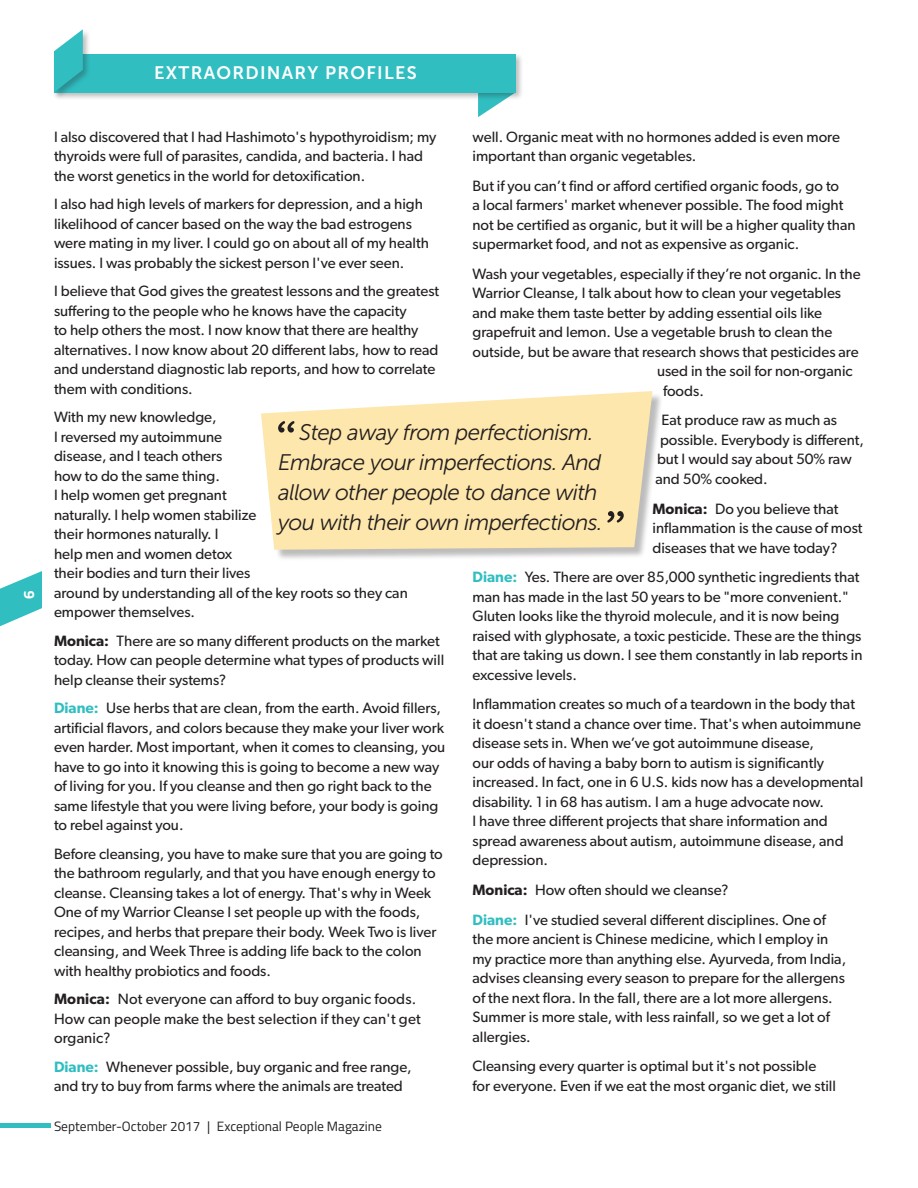
<style>
.page{position:relative;width:918px;height:1188px;background:#fff}
.page>*{position:absolute;margin:0;border:0;box-sizing:border-box;transform-origin:0 0}
.t1{font:italic 22.5px/30px "Museo Sans 300";letter-spacing:-.03em;color:#231f20;text-align:center}
.t2{font:18px "Museo Sans 700";letter-spacing:.07em;color:#fff}
.Interview{font:15px/19.5px "Gibson";color:#231f20}
.Interview_first{font:15px/19.5px "Gibson";color:#231f20}
.t3{font:700 15px "Titillium Web";color:#fff}
.t4{font:13.5px "Titillium Web";color:#231f20}
.s1{font-weight:600}
.s2{font-weight:600;color:#30bec1}
</style>
<div class="page">
<div style="left:0;top:1123px;width:50px;height:5px;background:#30bec1"></div>
<svg style="left:0;top:571px;width:42px;height:55px"></svg>
<svg style="left:478px;top:100px;width:26px;height:17px"></svg>
<div style="left:52px;top:52px;width:472px;height:48px;background:#231f20;opacity:.3"></div>
<div style="left:54px;top:54px;width:461px;height:38px;background:#30bec1"></div>
<div style="left:52px;top:28px;width:39px;height:72px;background:#231f20;opacity:.3"></div>
<svg style="left:54px;top:29px;width:29px;height:63px"></svg>
<div style="left:262px;top:392px;width:402px;height:169px;background:#231f20;opacity:.3"></div>
<svg style="left:261px;top:391px;width:391px;height:159px;background:#fce8b4"></svg>
<svg style="left:278px;top:420px;width:17px;height:13px"></svg>
<svg style="left:607px;top:511px;width:17px;height:12px"></svg>
<p class="t2" style="left:154px;top:63px;width:264px">EXTRAORDINARY PROFILES</p>
<p class="t3" style="left:18px;top:599px;width:10px;rotate:-90deg">6</p>
<p class="Interview_first" style="left:472px;top:126px;width:369px">well. Organic meat with no hormones added is even more important than organic vegetables.</p>
<p class="Interview" style="left:472px;top:176px;width:385px">But if you can’t find or afford certified organic foods, go to<br>a local farmers' market whenever possible. The food might not be certified as organic, but it will be a higher quality than supermarket food, and not as expensive as organic.</p>
<p class="Interview" style="left:472px;top:264px;width:390px">Wash your vegetables, especially if they’re not organic. In the</p>
<p class="Interview" style="left:472px;top:283px;width:370px">Warrior Cleanse, I talk about how to clean your vegetables</p>
<p class="Interview" style="left:472px;top:303px;width:351px">and make them taste better by adding essential oils like</p>
<p class="Interview" style="left:472px;top:322px;width:361px">grapefruit and lemon. Use a vegetable brush to clean the</p>
<p class="Interview" style="left:472px;top:342px;width:388px">outside, but be aware that research shows that pesticides are</p>
<p class="Interview" style="left:657px;top:361px;width:197px">used in the soil for non-organic</p>
<p class="Interview" style="left:663px;top:381px;width:42px">foods.</p>
<p class="Interview" style="left:662px;top:410px;width:177px">Eat produce raw as much as</p>
<p class="Interview" style="left:660px;top:430px;width:205px">possible. Everybody is different,</p>
<p class="Interview" style="left:657px;top:449px;width:196px">but I would say about 50% raw</p>
<p class="Interview" style="left:656px;top:469px;width:114px">and 50% cooked.</p>
<p class="Interview_first" style="left:652px;top:498px;width:212px"><span class="s1">Monica:</span> Do you believe that inflammation is the cause of most diseases that we have today?</p>
<p class="Interview_first" style="left:472px;top:567px;width:392px"><span class="s2">Diane:</span> Yes. There are over 85,000 synthetic ingredients that man has made in the last 50 years to be "more convenient." Gluten looks like the thyroid molecule, and it is now being raised with glyphosate, a toxic pesticide. These are the things that are taking us down. I see them constantly in lab reports in excessive levels.</p>
<p class="Interview" style="left:472px;top:694px;width:392px">Inflammation creates so much of a teardown in the body that it doesn't stand a chance over time. That's when autoimmune disease sets in. When we’ve got autoimmune disease,<br>our odds of having a baby born to autism is significantly increased. In fact, one in 6 U.S. kids now has a developmental disability. 1 in 68 has autism. I am a huge advocate now.<br>I have three different projects that share information and spread awareness about autism, autoimmune disease, and depression.</p>
<p class="Interview_first" style="left:472px;top:880px;width:258px"><span class="s1">Monica:</span> How often should we cleanse?</p>
<p class="Interview_first" style="left:472px;top:909px;width:375px"><span class="s2">Diane:</span> I've studied several different disciplines. One of the more ancient is Chinese medicine, which I employ in my practice more than anything else. Ayurveda, from India, advises cleansing every season to prepare for the allergens of the next flora. In the fall, there are a lot more allergens.<br>Summer is more stale, with less rainfall, so we get a lot of allergies.</p>
<p class="Interview" style="left:472px;top:1056px;width:365px">Cleansing every quarter is optimal but it's not possible for everyone. Even if we eat the most organic diet, we still</p>
<p class="Interview" style="left:54px;top:126px;width:384px">I also discovered that I had Hashimoto's hypothyroidism; my thyroids were full of parasites, candida, and bacteria. I had the worst genetics in the world for detoxification.</p>
<p class="Interview" style="left:54px;top:194px;width:376px">I also had high levels of markers for depression, and a high likelihood of cancer based on the way the bad estrogens were mating in my liver. I could go on about all of my health issues. I was probably the sickest person I've ever seen.</p>
<p class="Interview" style="left:54px;top:281px;width:387px">I believe that God gives the greatest lessons and the greatest suffering to the people who he knows have the capacity<br>to help others the most. I now know that there are healthy alternatives. I now know about 20 different labs, how to read and understand diagnostic lab reports, and how to correlate them with conditions.</p>
<p class="Interview" style="left:54px;top:407px;width:355px">With my new knowledge,<br>I reversed my autoimmune<br>disease, and I teach others<br>how to do the same thing.<br>I help women get pregnant<br>naturally. I help women stabilize<br>their hormones naturally. I<br>help men and women detox<br>their bodies and turn their lives<br>around by understanding all of the key roots so they can empower themselves.</p>
<p class="Interview_first" style="left:54px;top:630px;width:392px"><span class="s1">Monica:</span> There are so many different products on the market today. How can people determine what types of products will help cleanse their systems?</p>
<p class="Interview_first" style="left:54px;top:698px;width:393px"><span class="s2">Diane:</span> Use herbs that are clean, from the earth. Avoid fillers, artificial flavors, and colors because they make your liver work even harder. Most important, when it comes to cleansing, you have to go into it knowing this is going to become a new way of living for you. If you cleanse and then go right back to the same lifestyle that you were living before, your body is going to rebel against you.</p>
<p class="Interview" style="left:54px;top:843px;width:390px">Before cleansing, you have to make sure that you are going to the bathroom regularly, and that you have enough energy to cleanse. Cleansing takes a lot of energy. That's why in Week One of my Warrior Cleanse I set people up with the foods, recipes, and herbs that prepare their body. Week Two is liver cleansing, and Week Three is adding life back to the colon with healthy probiotics and foods.</p>
<p class="Interview_first" style="left:54px;top:989px;width:368px"><span class="s1">Monica:</span> Not everyone can afford to buy organic foods.<br>How can people make the best selection if they can't get organic?</p>
<p class="Interview_first" style="left:54px;top:1056px;width:359px"><span class="s2">Diane:</span> Whenever possible, buy organic and free range, and try to buy from farms where the animals are treated</p>
<p class="t1" style="left:278px;top:418px;width:326px">Step away from perfectionism.<br>Embrace your imperfections. And allow other people to dance with you with their own imperfections.</p>
<p class="t4" style="left:54px;top:1117px;width:329px">September-October 2017 | Exceptional People Magazine</p>
</div>
